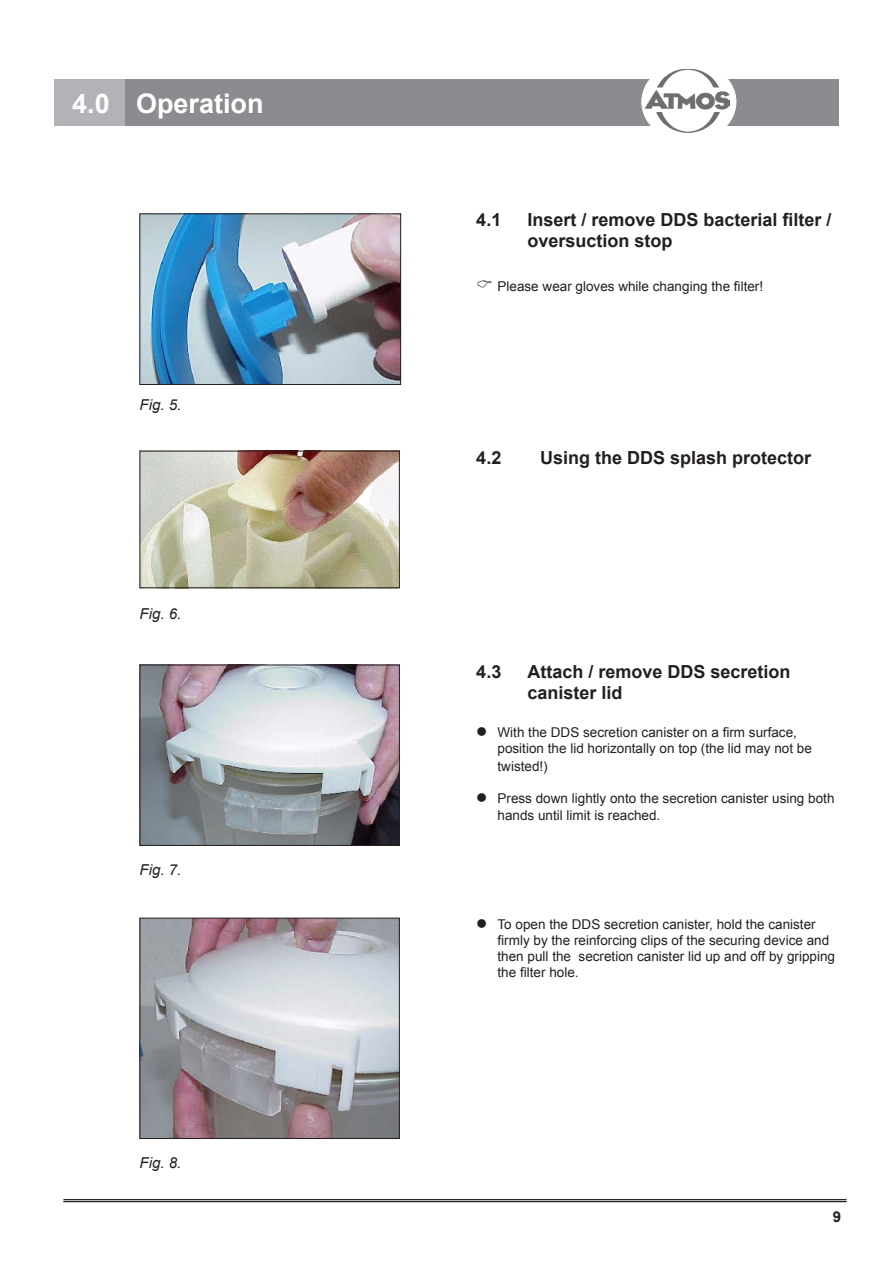
<style>
.page{position:relative;width:893px;height:1263px;background:#fff}
.page>*{position:absolute;margin:0;border:0;box-sizing:border-box;transform-origin:0 0}
.t1{font:700 27px "Arial";color:#fff}
.t2{font:700 18px/21.6px "Arial";color:#231f20}
.t3{font:italic 15px "Arial";color:#231f20}
.t4{font:700 15px "Arial";color:#231f20}
.t5{font:13.5px/16.2px "Arial";color:#231f20}
</style>
<div class="page">
<hr style="left:64px;top:1199px;width:782px;height:1px;background:#231f20">
<hr style="left:64px;top:1201px;width:782px;height:1px;background:#231f20">
<div style="left:124px;top:79px;width:715px;height:47px;background:#8a8c8f"></div>
<div style="left:54px;top:79px;width:70px;height:47px;background:#b2b3b7"></div>
<div style="left:642px;top:62px;width:94px;height:80px;background:#fff;border-radius:50%"></div>
<img style="left:645px;top:69px;width:85px;height:64px">
<img style="left:141px;top:215px;width:258px;height:168px">
<div style="left:139px;top:213px;width:262px;height:172px;border:1px solid #231f20"></div>
<img style="left:142px;top:453px;width:256px;height:133px">
<div style="left:140px;top:451px;width:260px;height:137px;border:1px solid #231f20"></div>
<img style="left:142px;top:667px;width:256px;height:177px">
<div style="left:140px;top:665px;width:260px;height:181px;border:1px solid #231f20"></div>
<img style="left:142px;top:920px;width:256px;height:217px">
<div style="left:140px;top:918px;width:260px;height:221px;border:1px solid #231f20"></div>
<h1 class="t1" style="left:72px;top:86px;width:193px">4.0 Operation</h1>
<p class="t3" style="left:140px;top:395px;width:43px">Fig. 5.</p>
<p class="t3" style="left:140px;top:603px;width:43px">Fig. 6.</p>
<p class="t3" style="left:140px;top:860px;width:43px">Fig. 7.</p>
<p class="t3" style="left:140px;top:1153px;width:43px">Fig. 8.</p>
<h2 class="t2" style="left:476px;top:209px;width:27px">4.1</h2>
<h2 class="t2" style="left:527px;top:209px;width:306px">Insert / remove DDS bacterial filter / oversuction stop</h2>
<p class="t5" style="left:498px;top:278px;width:267px">Please wear gloves while changing the filter!</p>
<h2 class="t2" style="left:476px;top:447px;width:27px">4.2</h2>
<h2 class="t2" style="left:540px;top:447px;width:273px">Using the DDS splash protector</h2>
<h2 class="t2" style="left:476px;top:661px;width:27px">4.3</h2>
<h2 class="t2" style="left:527px;top:661px;width:265px">Attach / remove DDS secretion canister lid</h2>
<p class="t5" style="left:498px;top:724px;width:316px;text-indent:-21px">● With the DDS secretion canister on a firm surface, position the lid horizontally on top (the lid may not be</p>
<p class="t5" style="left:498px;top:759px;width:52px">twisted!)</p>
<p class="t5" style="left:498px;top:791px;width:338px;text-indent:-21px">● Press down lightly onto the secretion canister using both hands until limit is reached.</p>
<p class="t5" style="left:498px;top:916px;width:339px;text-indent:-21px">● To open the DDS secretion canister, hold the canister firmly by the reinforcing clips of the securing device and then pull the secretion canister lid up and off by gripping the filter hole.</p>
<p class="t4" style="left:833px;top:1207px;width:10px">9</p>
</div>
